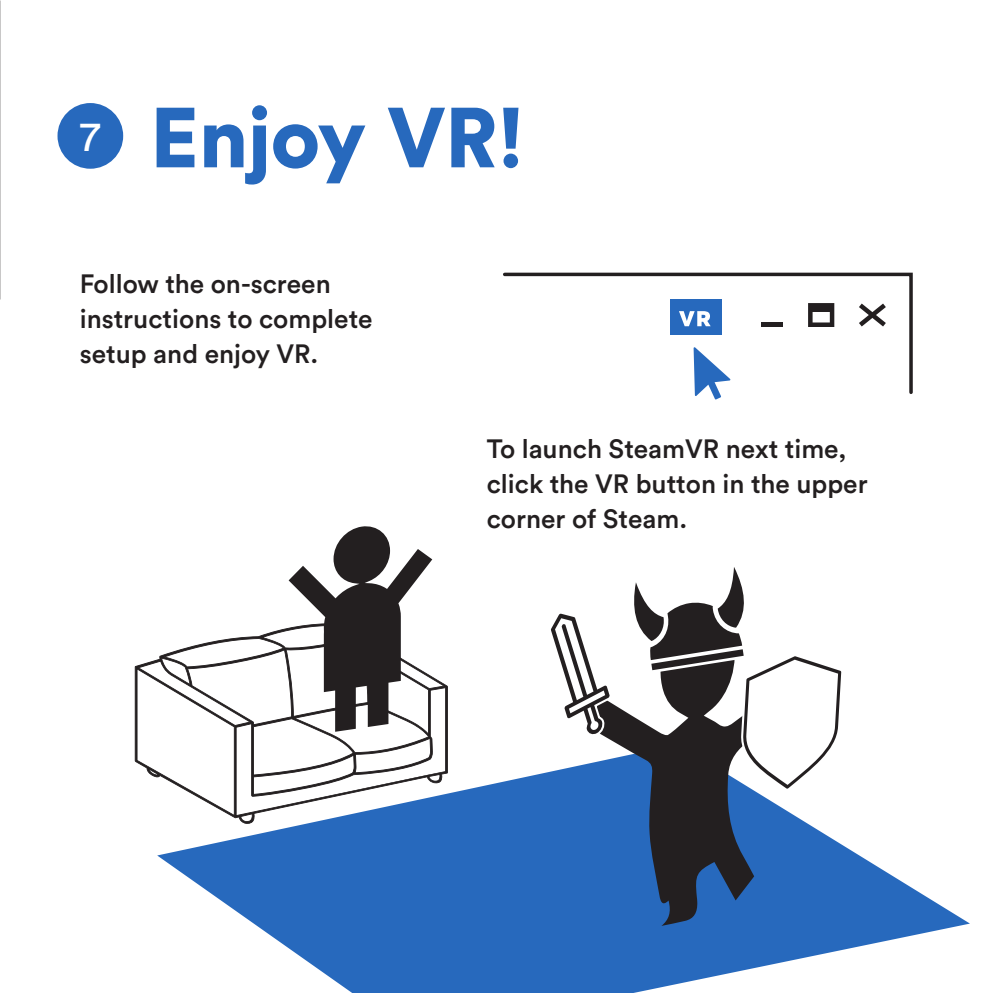
<style>
.page{position:relative;width:993px;height:993px;background:#fff}
.page>*{position:absolute;margin:0;border:0;box-sizing:border-box;transform-origin:0 0}
.headline{font:900 84px "Circular Std";letter-spacing:-.01em;color:#2769bd}
.t1{font:42px "Circular Std";color:#fff}
.body_black{font:500 26.25px/35px "Circular Std";color:#231f20}
</style>
<div class="page">
<svg style="left:157px;top:744px;width:812px;height:248px;fill:#2769bd"></svg>
<svg style="left:135px;top:628px;width:312px;height:195px"></svg>
<svg style="left:713px;top:396px;width:8px;height:3px"></svg>
<svg style="left:503px;top:272px;width:410px;height:124px"></svg>
<svg style="left:288px;top:526px;width:144px;height:205px"></svg>
<svg style="left:587px;top:704px;width:219px;height:221px;background:#305a92"></svg>
<svg style="left:551px;top:613px;width:63px;height:125px"></svg>
<svg style="left:629px;top:567px;width:216px;height:227px"></svg>
<div style="left:57px;top:103px;width:66px;height:66px;background:#2769bd;border-radius:50%"></div>
<p class="t1" style="left:80px;top:110px;width:22px">7</p>
<p class="headline" style="left:150px;top:82px;width:376px">Enjoy VR!</p>
<p class="body_black" style="left:80px;top:266px;width:294px">Follow the on-screen instructions to complete setup and enjoy VR.</p>
<p class="body_black" style="left:486px;top:430px;width:382px">To launch SteamVR next time, click the VR button in the upper corner of Steam.</p>
</div>
